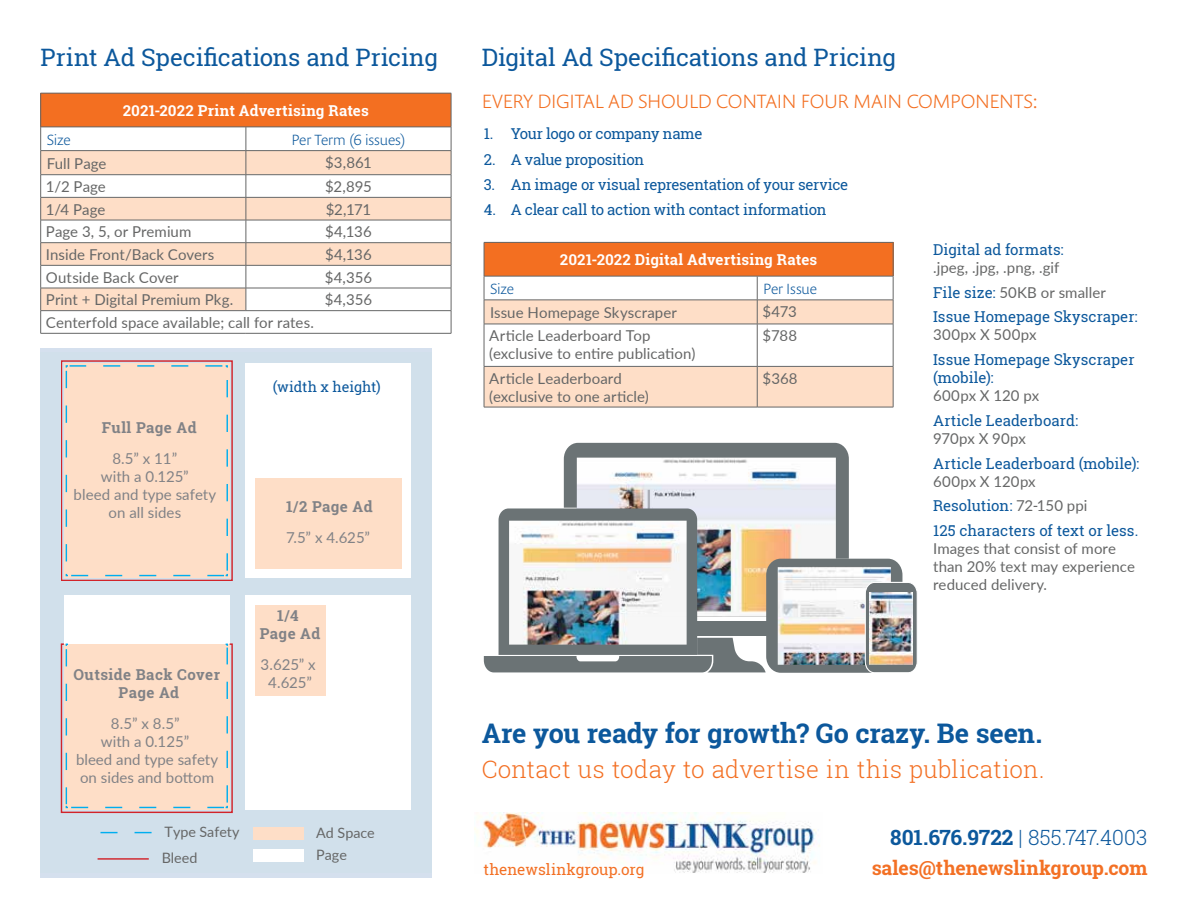
<style>
.page{position:relative;width:1188px;height:918px;background:#fff}
.page>*{position:absolute;margin:0;border:0;box-sizing:border-box;transform-origin:0 0}
.t1{font:700 27px "Roboto Slab";letter-spacing:-.01em;color:#0c589c}
.t2{font:24px "Roboto Slab";letter-spacing:-.01em;color:#0c589c}
.t3{font:300 24px "Roboto Slab";letter-spacing:.015em;color:#f37024}
.t4{font:300 21px "Roboto Slab";letter-spacing:.005em;color:#0c589c}
.t5{font:300 19.5px "Prenton RP Pro";letter-spacing:-.015em;color:#f36f21}
.t6{font:700 19.5px "Roboto Slab";letter-spacing:-.01em;color:#f37024}
.t7{font:15.3px "Roboto Slab";letter-spacing:-.005em;color:#f37024}
.t8{font:15px/18px "Lato";letter-spacing:.005em;color:#666767}
.t9{font:15px/18px "Roboto Slab";letter-spacing:-.005em;color:#0c589c}
.t10{font:15px/18px "Lato";color:#818286;text-align:center}
.t11{font:700 15px "Roboto Slab";letter-spacing:.01em;color:#fff}
.t12{font:700 15px/18px "Roboto Slab";letter-spacing:.03em;color:#818286;text-align:center}
.t13{font:300 15px "Prenton RP Pro";letter-spacing:-.005em;color:#0c589c}
.t14{font:15px "Roboto Slab";letter-spacing:-.025em;color:#0c589c}
.t15{font:15px "Lato";letter-spacing:.025em;color:#666767}
.t16{font:14.4px/26.4px "Lato";color:#666767}
.t17{font:14.4px "Roboto Slab";letter-spacing:-.005em;color:#0c589c}
.s1{font-family:"Roboto Slab";color:#0c589c}
.s2{font-family:"Lato";color:#666767}
.s3{font-weight:700}
</style>
<div class="page">
<img style="left:474px;top:813px;width:346px;height:60px">
<div style="left:484px;top:242px;width:409px;height:34px;background:#f36f21"></div>
<div style="left:485px;top:301px;width:408px;height:106px;background:#fedec7"></div>
<div style="left:484px;top:324px;width:273px;height:42px;background:#fff"></div>
<div style="left:757px;top:324px;width:136px;height:42px;background:#fff"></div>
<hr style="left:484px;top:242px;width:273px;height:1px;background:#666767">
<hr style="left:484px;top:243px;width:1px;height:33px;background:#666767">
<hr style="left:757px;top:242px;width:136px;height:1px;background:#666767">
<hr style="left:893px;top:243px;width:1px;height:33px;background:#666767">
<hr style="left:484px;top:276px;width:273px;height:1px;background:#666767">
<hr style="left:757px;top:276px;width:136px;height:1px;background:#666767">
<hr style="left:484px;top:300px;width:273px;height:1px;background:#666767">
<svg style="left:484px;top:276px;width:1px;height:48px"></svg>
<hr style="left:757px;top:300px;width:136px;height:1px;background:#666767">
<svg style="left:757px;top:276px;width:1px;height:48px"></svg>
<svg style="left:893px;top:276px;width:1px;height:48px"></svg>
<hr style="left:484px;top:324px;width:273px;height:1px;background:#666767">
<hr style="left:484px;top:324px;width:1px;height:42px;background:#666767">
<hr style="left:757px;top:324px;width:136px;height:1px;background:#666767">
<hr style="left:757px;top:324px;width:1px;height:42px;background:#666767">
<hr style="left:893px;top:324px;width:1px;height:42px;background:#666767">
<hr style="left:484px;top:366px;width:273px;height:1px;background:#666767">
<hr style="left:484px;top:367px;width:1px;height:40px;background:#666767">
<hr style="left:757px;top:366px;width:136px;height:1px;background:#666767">
<hr style="left:757px;top:367px;width:1px;height:40px;background:#666767">
<hr style="left:893px;top:367px;width:1px;height:40px;background:#666767">
<hr style="left:484px;top:407px;width:273px;height:1px;background:#666767">
<hr style="left:757px;top:407px;width:136px;height:1px;background:#666767">
<img style="left:484px;top:443px;width:433px;height:230px">
<img style="left:870px;top:592px;width:42px;height:72px">
<div style="left:41px;top:93px;width:410px;height:34px;background:#f36f21"></div>
<div style="left:41px;top:151px;width:205px;height:23px;background:#fedec7"></div>
<svg style="left:41px;top:175px;width:205px;height:158px"></svg>
<hr style="left:451px;top:93px;width:1px;height:34px;background:#666767">
<hr style="left:41px;top:93px;width:205px;height:1px;background:#666767">
<hr style="left:40px;top:93px;width:1px;height:34px;background:#666767">
<hr style="left:246px;top:93px;width:205px;height:1px;background:#666767">
<hr style="left:41px;top:127px;width:205px;height:1px;background:#666767">
<hr style="left:41px;top:150px;width:205px;height:1px;background:#666767">
<hr style="left:41px;top:174px;width:205px;height:1px;background:#666767">
<hr style="left:41px;top:197px;width:205px;height:1px;background:#666767">
<hr style="left:41px;top:220px;width:205px;height:1px;background:#666767">
<hr style="left:41px;top:242px;width:205px;height:1px;background:#666767">
<hr style="left:41px;top:265px;width:205px;height:1px;background:#666767">
<hr style="left:41px;top:288px;width:205px;height:1px;background:#666767">
<svg style="left:246px;top:127px;width:206px;height:206px"></svg>
<hr style="left:41px;top:310px;width:205px;height:1px;background:#666767">
<svg style="left:40px;top:127px;width:1px;height:206px"></svg>
<hr style="left:246px;top:310px;width:205px;height:1px;background:#666767">
<hr style="left:41px;top:333px;width:205px;height:1px;background:#666767">
<hr style="left:246px;top:333px;width:205px;height:1px;background:#666767">
<div style="left:41px;top:352px;width:391px;height:521px;background:#d1e0eb"></div>
<div style="left:253px;top:828px;width:50px;height:12px;background:#fedec7"></div>
<div style="left:253px;top:849px;width:50px;height:13px;background:#fff"></div>
<svg style="left:100px;top:832px;width:52px;height:1px"></svg>
<hr style="left:98px;top:858px;width:51px;height:2px;background:#d2232a">
<div style="left:64px;top:363px;width:166px;height:215px;background:#fedec7"></div>
<div style="left:61px;top:361px;width:171px;height:220px;border:1px solid #d2232a"></div>
<svg style="left:65px;top:365px;width:163px;height:212px"></svg>
<div style="left:245px;top:364px;width:166px;height:214px;background:#fff"></div>
<div style="left:255px;top:478px;width:146px;height:90px;background:#fedec7"></div>
<div style="left:245px;top:595px;width:166px;height:215px;background:#fff"></div>
<div style="left:255px;top:605px;width:70px;height:90px;background:#fedec7"></div>
<div style="left:64px;top:595px;width:166px;height:215px;background:#fff"></div>
<svg style="left:60px;top:643px;width:173px;height:171px;background:#f7d8c5"></svg>
<h2 class="t2" style="left:41px;top:40px;width:399px">Print Ad Specifications and Pricing</h2>
<h2 class="t2" style="left:482px;top:40px;width:416px">Digital Ad Specifications and Pricing</h2>
<p class="t11" style="left:123px;top:100px;width:247px">2021-2022 Print Advertising Rates</p>
<p class="t13" style="left:47px;top:129px;width:26px">Size</p>
<p class="t13" style="left:291px;top:129px;width:115px">Per Term (6 issues)</p>
<p class="t8" style="left:47px;top:154px;width:61px">Full Page</p>
<p class="t8" style="left:325px;top:153px;width:48px">$3,861</p>
<p class="t8" style="left:46px;top:177px;width:61px">1/2 Page</p>
<p class="t8" style="left:325px;top:177px;width:48px">$2,895</p>
<p class="t8" style="left:46px;top:200px;width:61px">1/4 Page</p>
<p class="t8" style="left:326px;top:200px;width:47px">$2,171</p>
<p class="t8" style="left:46px;top:222px;width:147px">Page 3, 5, or Premium</p>
<p class="t8" style="left:325px;top:222px;width:48px">$4,136</p>
<p class="t8" style="left:46px;top:245px;width:170px">Inside Front/Back Covers</p>
<p class="t8" style="left:325px;top:245px;width:48px">$4,136</p>
<p class="t8" style="left:46px;top:268px;width:134px">Outside Back Cover</p>
<p class="t8" style="left:325px;top:268px;width:49px">$4,356</p>
<p class="t8" style="left:46px;top:290px;width:189px">Print + Digital Premium Pkg.</p>
<p class="t8" style="left:325px;top:290px;width:49px">$4,356</p>
<p class="t8" style="left:46px;top:313px;width:269px">Centerfold space available; call for rates.</p>
<p class="t12" style="left:102px;top:418px;width:96px">Full Page Ad</p>
<p class="t10" style="left:74px;top:448px;width:144px">8.5” x 11”<br>with a 0.125”<br>bleed and type safety on all sides</p>
<p class="t12" style="left:73px;top:665px;width:148px">Outside Back Cover<br>Page Ad</p>
<p class="t10" style="left:76px;top:714px;width:144px">8.5” x 8.5”<br>with a 0.125”<br>bleed and type safety on sides and bottom</p>
<p class="t17" style="left:273px;top:377px;width:109px">(width x height)</p>
<p class="t12" style="left:286px;top:498px;width:88px">1/2 Page Ad</p>
<p class="t10" style="left:286px;top:528px;width:85px">7.5” x 4.625”</p>
<p class="t12" style="left:260px;top:607px;width:62px">1/4<br>Page Ad</p>
<p class="t10" style="left:261px;top:655px;width:57px">3.625” x<br>4.625”</p>
<p class="t16" style="left:162px;top:818px;width:79px">Type Safety<br>Bleed</p>
<p class="t16" style="left:316px;top:822px;width:60px;line-height:21.5px">Ad Space<br>Page</p>
<h3 class="t5" style="left:482px;top:88px;width:558px">EVERY DIGITAL AD SHOULD CONTAIN FOUR MAIN COMPONENTS:</h3>
<p class="t9" style="left:484px;top:125px;width:220px">1. Your logo or company name</p>
<p class="t14" style="left:484px;top:149px;width:162px">2. A value proposition</p>
<p class="t9" style="left:484px;top:175px;width:366px">3. An image or visual representation of your service</p>
<p class="t9" style="left:484px;top:200px;width:344px">4. A clear call to action with contact information</p>
<p class="t11" style="left:560px;top:249px;width:259px">2021-2022 Digital Advertising Rates</p>
<p class="t13" style="left:490px;top:278px;width:26px">Size</p>
<p class="t13" style="left:763px;top:278px;width:55px">Per Issue</p>
<p class="t8" style="left:490px;top:303px;width:188px">Issue Homepage Skyscraper</p>
<p class="t8" style="left:763px;top:302px;width:36px">$473</p>
<p class="t8" style="left:489px;top:326px;width:208px">Article Leaderboard Top (exclusive to entire publication)</p>
<p class="t8" style="left:763px;top:326px;width:36px">$788</p>
<p class="t8" style="left:489px;top:369px;width:161px">Article Leaderboard (exclusive to one article)</p>
<p class="t8" style="left:763px;top:369px;width:37px">$368</p>
<p class="t9" style="left:933px;top:240px;width:132px">Digital ad formats:</p>
<p class="t8" style="left:933px;top:254px;width:174px;line-height:24.8px">.jpeg, .jpg, .png, .gif<br><span class="s1">File size:</span> 50KB or smaller</p>
<p class="t9" style="left:933px;top:308px;width:206px">Issue Homepage Skyscraper:</p>
<p class="t15" style="left:933px;top:324px;width:105px">300px X 500px</p>
<p class="t9" style="left:933px;top:351px;width:203px">Issue Homepage Skyscraper (mobile):</p>
<p class="t8" style="left:933px;top:386px;width:108px">600px X 120 px</p>
<p class="t9" style="left:933px;top:411px;width:147px">Article Leaderboard:</p>
<p class="t8" style="left:933px;top:429px;width:94px">970px X 90px</p>
<p class="t9" style="left:933px;top:454px;width:208px">Article Leaderboard (mobile):</p>
<p class="t8" style="left:933px;top:472px;width:104px">600px X 120px</p>
<p class="t9" style="left:933px;top:493px;width:207px;line-height:24.8px">Resolution: <span class="s2">72-150 ppi<br></span>125 characters of text or less.</p>
<p class="t8" style="left:933px;top:539px;width:203px">Images that consist of more than 20% text may experience reduced delivery.</p>
<h1 class="t1" style="left:482px;top:715px;width:562px">Are you ready for growth? Go crazy. Be seen.</h1>
<h2 class="t3" style="left:482px;top:753px;width:565px">Contact us today to advertise in this publication.</h2>
<p class="t7" style="left:484px;top:859px;width:162px">thenewslinkgroup.org</p>
<h3 class="t4" style="left:890px;top:822px;width:259px"><span class="s3">801.676.9722</span> | 855.747.4003</h3>
<h3 class="t6" style="left:872px;top:854px;width:277px">sales@thenewslinkgroup.com</h3>
</div>
